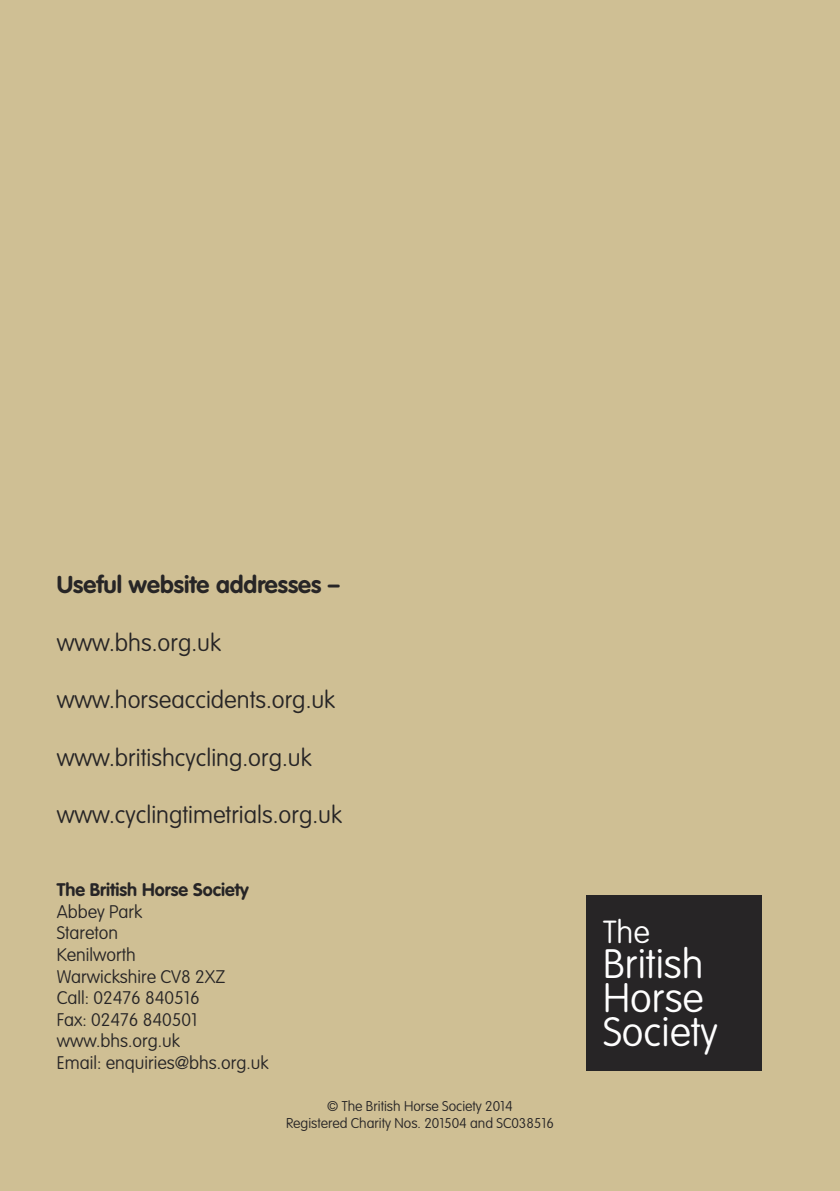
<style>
.page{position:relative;width:840px;height:1191px;background:#fff}
.page>*{position:absolute;margin:0;border:0;box-sizing:border-box;transform-origin:0 0}
.t1{font:100 40.4px/34px "VAG Rounded LT";color:#fefefe}
.t2{font:100 31.4px "VAG Rounded LT";color:#fefefe}
.t3{font:100 24px "VAG Rounded Std";color:#272526}
.t4{font:700 24px "VAG Rounded Std";color:#272526}
.t5{font:100 18px/21.6px "VAG Rounded Std";color:#272526}
.t6{font:700 18px "VAG Rounded Std";color:#272526}
.t7{font:100 14px/16.8px "VAG Rounded Std";color:#272526;text-align:center}
</style>
<div class="page">
<div style="left:0;top:0;width:839px;height:1191px;background:#cfbf94"></div>
<div style="left:585px;top:895px;width:175px;height:176px;background:#272526"></div>
<h3 class="t4" style="left:57px;top:574px;width:284px">Useful website addresses –</h3>
<h3 class="t3" style="left:57px;top:632px;width:165px">www.bhs.org.uk</h3>
<h3 class="t3" style="left:57px;top:689px;width:279px">www.horseaccidents.org.uk</h3>
<h3 class="t3" style="left:57px;top:747px;width:256px">www.britishcycling.org.uk</h3>
<h3 class="t3" style="left:57px;top:805px;width:286px">www.cyclingtimetrials.org.uk</h3>
<p class="t6" style="left:57px;top:882px;width:193px">The British Horse Society</p>
<p class="t5" style="left:57px;top:902px;width:213px">Abbey Park<br>Stareton<br>Kenilworth<br>Warwickshire CV8 2XZ<br>Call: 02476 840516<br>Fax: 02476 840501 www.bhs.org.uk<br>Email: enquiries@bhs.org.uk</p>
<p class="t7" style="left:286px;top:1098px;width:269px">© The British Horse Society 2014<br>Registered Charity Nos. 201504 and SC038516</p>
<h2 class="t2" style="left:603px;top:914px;width:48px">The</h2>
<h1 class="t1" style="left:603px;top:948px;width:116px">British<br>Horse<br>Society</h1>
</div>
